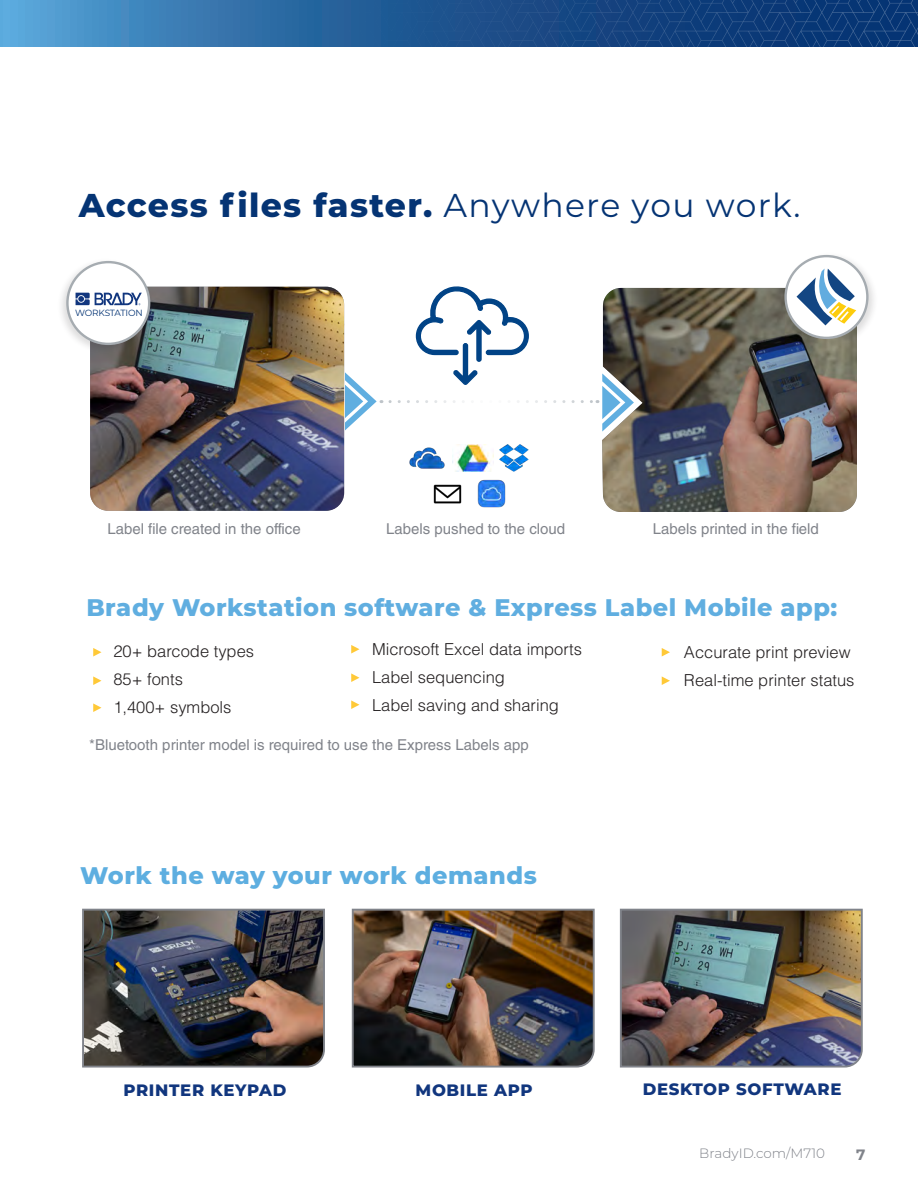
<style>
.page{position:relative;width:918px;height:1188px;background:#fff}
.page>*{position:absolute;margin:0;border:0;box-sizing:border-box;transform-origin:0 0}
._05_Body_copy{font:800 33px "Montserrat";letter-spacing:.04em;color:#053474}
._01_Product_Title{font:800 24px "Montserrat";letter-spacing:.02em;color:#60aee0}
._05_Body_copy-2{font:800 24px "Montserrat";letter-spacing:.02em;color:#5daee0}
.t1{font:300 16.5px "Helvetica LT Std";color:#231f20}
._01_Product_Title-2{font:800 16.5px "Montserrat";letter-spacing:.04em;color:#11367e}
.t2{font:15px "Helvetica LT Std";color:#80838a}
.t3{font:700 15px "Montserrat";color:#80838a}
.t4{font:300 13.5px "Montserrat";color:#80838a}
._05_Body_copy-3{font:9px "Montserrat";letter-spacing:-.025em;color:#053474}
.s1{font-weight:400}
</style>
<div class="page">
<img style="left:0;top:0;width:918px;height:46px">
<img style="left:82px;top:908px;width:243px;height:160px">
<img style="left:351px;top:908px;width:244px;height:160px">
<img style="left:619px;top:908px;width:244px;height:160px">
<svg style="left:93px;top:648px;width:8px;height:9px"></svg>
<svg style="left:93px;top:676px;width:8px;height:9px"></svg>
<svg style="left:93px;top:703px;width:8px;height:9px"></svg>
<svg style="left:351px;top:645px;width:8px;height:9px"></svg>
<svg style="left:351px;top:673px;width:8px;height:9px"></svg>
<svg style="left:351px;top:700px;width:8px;height:9px"></svg>
<svg style="left:662px;top:648px;width:8px;height:9px"></svg>
<svg style="left:662px;top:676px;width:8px;height:9px"></svg>
<img style="left:90px;top:287px;width:254px;height:224px">
<img style="left:602px;top:288px;width:255px;height:224px">
<img style="left:409px;top:447px;width:36px;height:22px">
<img style="left:433px;top:484px;width:29px;height:20px">
<img style="left:455px;top:445px;width:39px;height:27px">
<img style="left:477px;top:479px;width:29px;height:29px">
<img style="left:499px;top:445px;width:30px;height:27px">
<div style="left:781px;top:252px;width:97px;height:97px;background:#231f20;opacity:.15"></div>
<svg style="left:786px;top:256px;width:81px;height:82px"></svg>
<svg style="left:793px;top:263px;width:67px;height:68px"></svg>
<div style="left:784px;top:255px;width:85px;height:84px;border:2px solid #a6acb1;border-radius:50%"></div>
<svg style="left:345px;top:372px;width:37px;height:58px"></svg>
<svg style="left:390px;top:286px;width:244px;height:146px"></svg>
<div style="left:56px;top:258px;width:98px;height:97px;background:#231f20;opacity:.15"></div>
<div style="left:67px;top:262px;width:82px;height:82px;background:#fff;border-radius:50%"></div>
<div style="left:66px;top:261px;width:84px;height:84px;border:2px solid #a6acb1;border-radius:50%"></div>
<svg style="left:76px;top:293px;width:66px;height:12px"></svg>
<p class="_05_Body_copy" style="left:79px;top:181px;width:723px">Access files faster. <span class="s1">Anywhere you work.</span></p>
<p class="_05_Body_copy-3" style="left:75px;top:306px;width:69px">WORKSTATION</p>
<p class="t2" style="left:107px;top:520px;width:195px">Label file created in the office</p>
<p class="t2" style="left:386px;top:520px;width:180px">Labels pushed to the cloud</p>
<p class="t2" style="left:653px;top:520px;width:168px">Labels printed in the field</p>
<p class="_01_Product_Title" style="left:86px;top:590px;width:752px">Brady Workstation software &amp; Express Label Mobile app:</p>
<p class="t1" style="left:113px;top:641px;width:142px">20+ barcode types</p>
<p class="t1" style="left:113px;top:669px;width:71px">85+ fonts</p>
<p class="t1" style="left:113px;top:697px;width:120px">1,400+ symbols</p>
<p class="t1" style="left:372px;top:639px;width:211px">Microsoft Excel data imports</p>
<p class="t1" style="left:372px;top:667px;width:134px">Label sequencing</p>
<p class="t1" style="left:372px;top:695px;width:189px">Label saving and sharing</p>
<p class="t1" style="left:684px;top:642px;width:168px">Accurate print preview</p>
<p class="t1" style="left:684px;top:670px;width:172px">Real-time printer status</p>
<p class="t2" style="left:89px;top:736px;width:441px">*Bluetooth printer model is required to use the Express Labels app</p>
<p class="_05_Body_copy-2" style="left:80px;top:858px;width:458px">Work the way your work demands</p>
<p class="_01_Product_Title-2" style="left:123px;top:1078px;width:165px">PRINTER KEYPAD</p>
<p class="_01_Product_Title-2" style="left:416px;top:1078px;width:119px">MOBILE APP</p>
<p class="_01_Product_Title-2" style="left:643px;top:1077px;width:200px">DESKTOP SOFTWARE</p>
<p class="t4" style="left:699px;top:1144px;width:127px">BradyID.com/M710</p>
<p class="t3" style="left:856px;top:1144px;width:11px">7</p>
</div>
